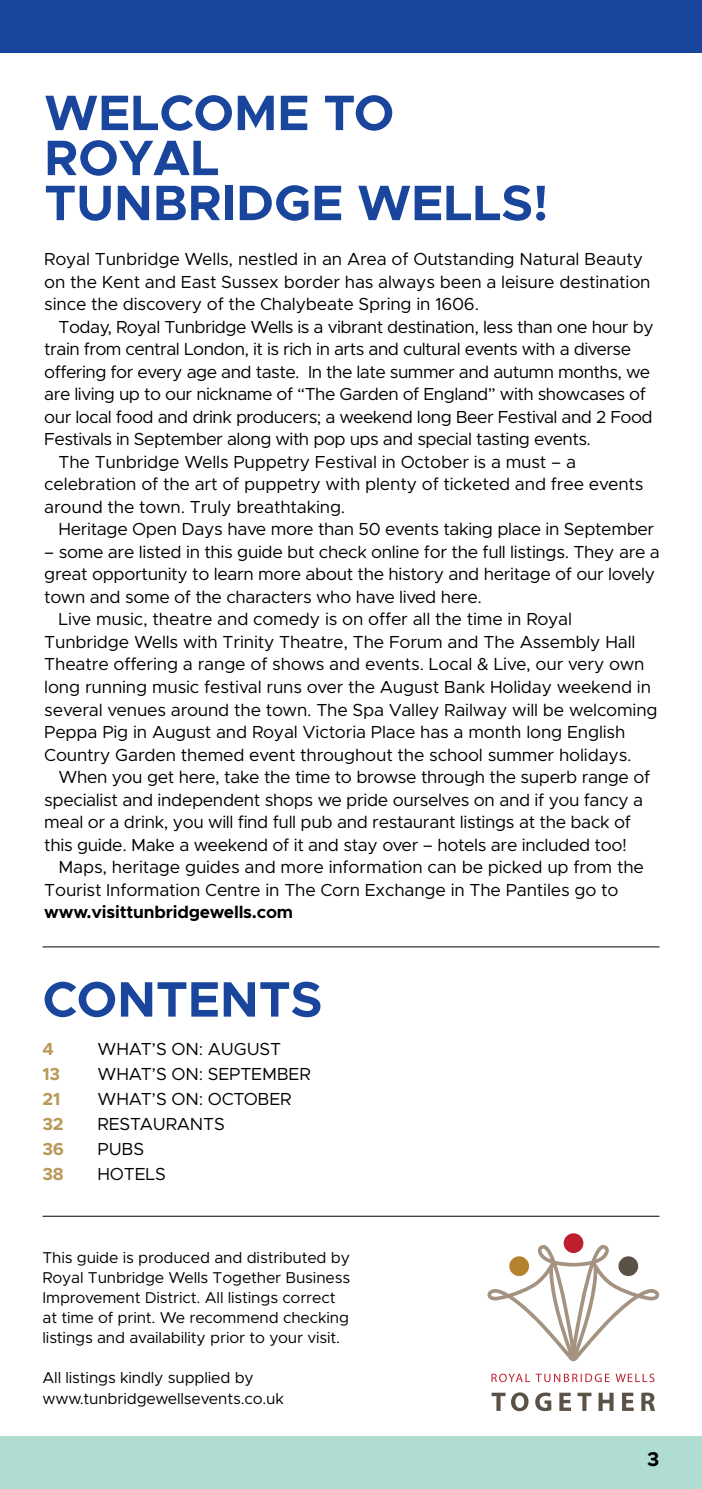
<style>
.page{position:relative;width:702px;height:1489px;background:#fff}
.page>*{position:absolute;margin:0;border:0;box-sizing:border-box;transform-origin:0 0}
.t1{font:700 50px/45px "Metropolis";color:#19459d}
.t2{font:700 20px "Metropolis";color:#000}
.t3{font:17.5px/22.5px "Metropolis";letter-spacing:-.02em;color:#000}
.t4{font:700 17.5px "Metropolis";color:#000}
.t5{font:15.75px/20px "Metropolis";letter-spacing:-.01em;color:#000}
.s1{font-weight:700;color:#b99958}
</style>
<div class="page">
<div style="left:0;top:0;width:702px;height:52px;background:#19459d"></div>
<svg style="left:491px;top:1392px;width:164px;height:18px"></svg>
<svg style="left:491px;top:1373px;width:163px;height:8px"></svg>
<div style="left:563px;top:1233px;width:20px;height:19px;background:#be1e2d;border-radius:50%"></div>
<svg style="left:487px;top:1244px;width:172px;height:117px"></svg>
<hr style="left:43px;top:1215px;width:616px;height:1px;background:#000">
<hr style="left:43px;top:946px;width:616px;height:1px;background:#000">
<div style="left:0;top:1436px;width:702px;height:52px;background:#afddd2"></div>
<h1 class="t1" style="left:44px;top:90px;width:505px">WELCOME TO<br>ROYAL<br>TUNBRIDGE WELLS!</h1>
<p class="t3" style="left:44px;top:248px;width:607px">Royal Tunbridge Wells, nestled in an Area of Outstanding Natural Beauty on the Kent and East Sussex border has always been a leisure destination since the discovery of the Chalybeate Spring in 1606.</p>
<p class="t3" style="left:58px;top:315px;width:596px">Today, Royal Tunbridge Wells is a vibrant destination, less than one hour by</p>
<p class="t3" style="left:44px;top:338px;width:588px">train from central London, it is rich in arts and cultural events with a diverse</p>
<p class="t3" style="left:44px;top:360px;width:607px">offering for every age and taste. In the late summer and autumn months, we</p>
<p class="t3" style="left:44px;top:383px;width:603px">are living up to our nickname of “The Garden of England” with showcases of</p>
<p class="t3" style="left:44px;top:405px;width:610px">our local food and drink producers; a weekend long Beer Festival and 2 Food</p>
<p class="t3" style="left:44px;top:428px;width:548px">Festivals in September along with pop ups and special tasting events.</p>
<p class="t3" style="left:58px;top:450px;width:519px">The Tunbridge Wells Puppetry Festival in October is a must – a</p>
<p class="t3" style="left:44px;top:473px;width:600px">celebration of the art of puppetry with plenty of ticketed and free events</p>
<p class="t3" style="left:44px;top:495px;width:302px">around the town. Truly breathtaking.</p>
<p class="t3" style="left:58px;top:518px;width:597px">Heritage Open Days have more than 50 events taking place in September</p>
<p class="t3" style="left:44px;top:540px;width:617px">– some are listed in this guide but check online for the full listings. They are a</p>
<p class="t3" style="left:44px;top:563px;width:612px">great opportunity to learn more about the history and heritage of our lovely</p>
<p class="t3" style="left:44px;top:585px;width:439px">town and some of the characters who have lived here.</p>
<p class="t3" style="left:58px;top:608px;width:515px">Live music, theatre and comedy is on offer all the time in Royal</p>
<p class="t3" style="left:44px;top:630px;width:592px">Tunbridge Wells with Trinity Theatre, The Forum and The Assembly Hall</p>
<p class="t3" style="left:44px;top:653px;width:601px">Theatre offering a range of shows and events. Local &amp; Live, our very own</p>
<p class="t3" style="left:44px;top:675px;width:608px">long running music festival runs over the August Bank Holiday weekend in</p>
<p class="t3" style="left:44px;top:698px;width:615px">several venues around the town. The Spa Valley Railway will be welcoming</p>
<p class="t3" style="left:44px;top:720px;width:582px">Peppa Pig in August and Royal Victoria Place has a month long English</p>
<p class="t3" style="left:44px;top:743px;width:589px">Country Garden themed event throughout the school summer holidays.</p>
<p class="t3" style="left:58px;top:765px;width:593px">When you get here, take the time to browse through the superb range of</p>
<p class="t3" style="left:44px;top:788px;width:600px">specialist and independent shops we pride ourselves on and if you fancy a</p>
<p class="t3" style="left:44px;top:810px;width:588px">meal or a drink, you will find full pub and restaurant listings at the back of</p>
<p class="t3" style="left:44px;top:833px;width:584px">this guide. Make a weekend of it and stay over – hotels are included too!</p>
<p class="t3" style="left:58px;top:855px;width:587px">Maps, heritage guides and more information can be picked up from the</p>
<p class="t3" style="left:44px;top:878px;width:575px">Tourist Information Centre in The Corn Exchange in The Pantiles go to</p>
<p class="t4" style="left:44px;top:901px;width:250px">WWW.VISITTUNBRIDGEWELLS.COM</p>
<h1 class="t1" style="left:43px;top:976px;width:281px">CONTENTS</h1>
<p class="t3" style="left:43px;top:1037px;width:32px"><span class="s1">4</span> what</p>
<p class="t3" style="left:151px;top:1037px;width:131px">’s on : AUGUST</p>
<p class="t3" style="left:43px;top:1062px;width:37px"><span class="s1">13</span> what</p>
<p class="t3" style="left:151px;top:1062px;width:161px">’s on : SEPTEMBER</p>
<p class="t3" style="left:43px;top:1087px;width:37px"><span class="s1">21</span> what</p>
<p class="t3" style="left:151px;top:1087px;width:141px">’s on : OCTOBER</p>
<p class="t3" style="left:43px;top:1111px;width:39px;line-height:25px"><span class="s1">32</span> restaurants<br><span class="s1">36</span> pubs<br><span class="s1">38</span></p>
<p class="t3" style="left:98px;top:1162px;width:70px">HOTELS</p>
<p class="t5" style="left:43px;top:1247px;width:309px">This guide is produced and distributed by Royal Tunbridge Wells Together Business Improvement District. All listings correct at time of print. We recommend checking listings and availability prior to your visit.</p>
<p class="t5" style="left:43px;top:1367px;width:243px">All listings kindly supplied by www.tunbridgewellsevents.co.uk</p>
<p class="t2" style="left:647px;top:1445px;width:14px">3</p>
</div>
